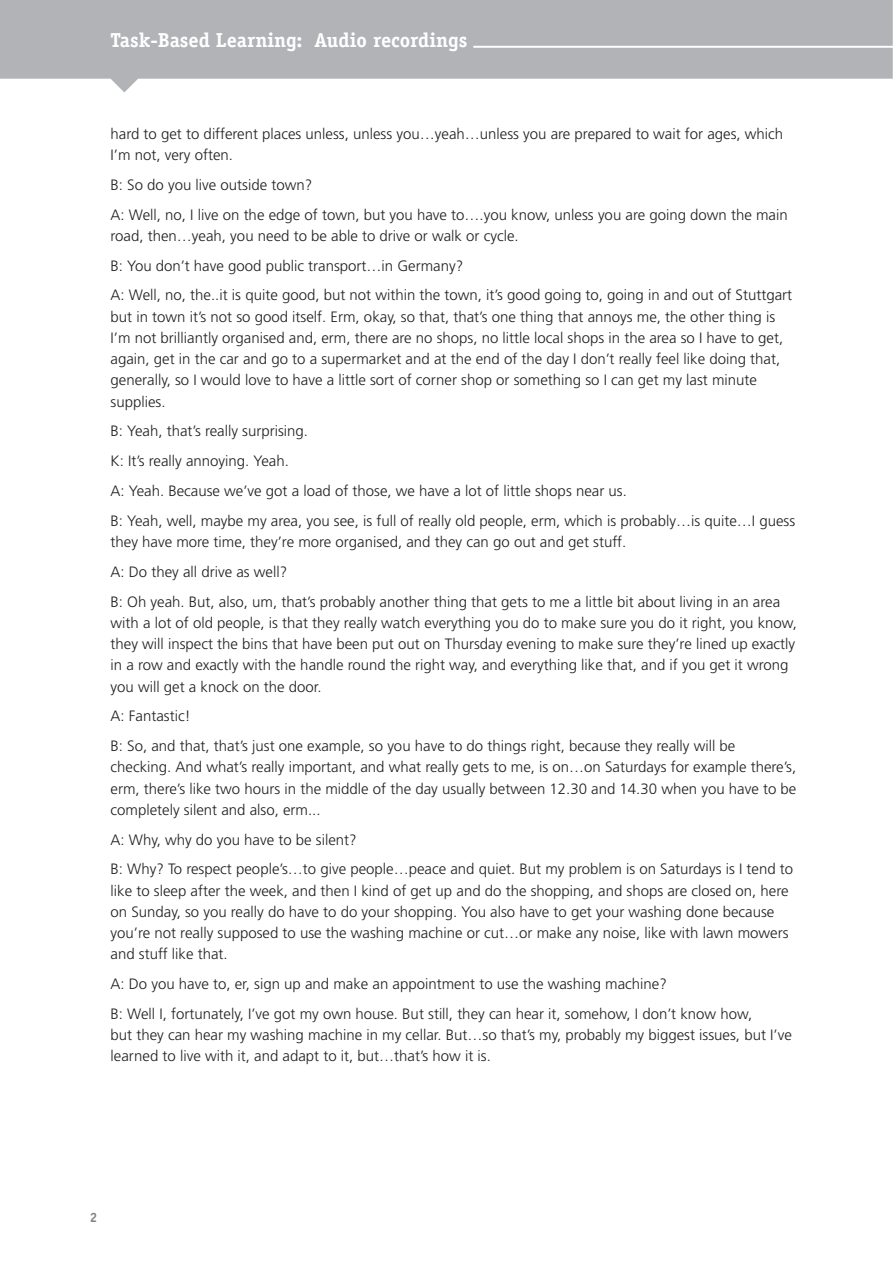
<style>
.page{position:relative;width:893px;height:1263px;background:#fff}
.page>*{position:absolute;margin:0;border:0;box-sizing:border-box;transform-origin:0 0}
.t1{font:700 20.25px "Officina Serif Std";color:#fff}
.t2{font:300 15px/21.3px "Frutiger LT Std";color:#231f20}
.t3{font:700 13.5px "Officina Sans Std";color:#808285}
</style>
<div class="page">
<div style="left:0;top:0;width:893px;height:79px;background:#b2b3b7"></div>
<hr style="left:473px;top:46px;width:420px;height:2px;background:#fff">
<svg style="left:111px;top:65px;width:27px;height:27px"></svg>
<h1 class="t1" style="left:111px;top:27px;width:358px">Task-Based Learning: Audio recordings</h1>
<p class="t2" style="left:111px;top:123px;width:674px">hard to get to different places unless, unless you…yeah…unless you are prepared to wait for ages, which<br>I’m not, very often.</p>
<p class="t2" style="left:111px;top:170px;width:679px;line-height:29.7px">B: So do you live outside town?<br>A: Well, no, I live on the edge of town, but you have to….you know, unless you are going down the main</p>
<p class="t2" style="left:111px;top:221px;width:683px;line-height:29.7px">road, then…yeah, you need to be able to drive or walk or cycle.<br>B: You don’t have good public transport…in Germany?<br>A: Well, no, the..it is quite good, but not within the town, it’s good going to, going in and out of Stuttgart</p>
<p class="t2" style="left:111px;top:306px;width:674px">but in town it’s not so good itself. Erm, okay, so that, that’s one thing that annoys me, the other thing is I’m not brilliantly organised and, erm, there are no shops, no little local shops in the area so I have to get, again, get in the car and go to a supermarket and at the end of the day I don’t really feel like doing that, generally, so I would love to have a little sort of corner shop or something so I can get my last minute supplies.</p>
<p class="t2" style="left:111px;top:417px;width:686px;line-height:29.7px">B: Yeah, that’s really surprising.<br>K: It’s really annoying. Yeah.<br>A: Yeah. Because we’ve got a load of those, we have a lot of little shops near us.<br>B: Yeah, well, maybe my area, you see, is full of really old people, erm, which is probably…is quite…I guess</p>
<p class="t2" style="left:111px;top:527px;width:671px;line-height:29.7px">they have more time, they’re more organised, and they can go out and get stuff.<br>A: Do they all drive as well?<br>B: Oh yeah. But, also, um, that’s probably another thing that gets to me a little bit about living in an area</p>
<p class="t2" style="left:111px;top:612px;width:688px">with a lot of old people, is that they really watch everything you do to make sure you do it right, you know, they will inspect the bins that have been put out on Thursday evening to make sure they’re lined up exactly in a row and exactly with the handle round the right way, and everything like that, and if you get it wrong you will get a knock on the door.</p>
<p class="t2" style="left:111px;top:701px;width:626px;line-height:29.7px">A: Fantastic!<br>B: So, and that, that’s just one example, so you have to do things right, because they really will be</p>
<p class="t2" style="left:111px;top:757px;width:687px;text-align:justify">checking. And what’s really important, and what really gets to me, is on…on Saturdays for example there’s, erm, there’s like two hours in the middle of the day usually between 12.30 and 14.30 when you have to be completely silent and also, erm...</p>
<p class="t2" style="left:111px;top:825px;width:684px;line-height:29.7px">A: Why, why do you have to be silent?<br>B: Why? To respect people’s…to give people…peace and quiet. But my problem is on Saturdays is I tend to</p>
<p class="t2" style="left:111px;top:880px;width:680px">like to sleep after the week, and then I kind of get up and do the shopping, and shops are closed on, here on Sunday, so you really do have to do your shopping. You also have to get your washing done because you’re not really supposed to use the washing machine or cut…or make any noise, like with lawn mowers and stuff like that.</p>
<p class="t2" style="left:111px;top:969px;width:643px;line-height:29.7px">A: Do you have to, er, sign up and make an appointment to use the washing machine?<br>B: Well I, fortunately, I’ve got my own house. But still, they can hear it, somehow, I don’t know how,</p>
<p class="t2" style="left:111px;top:1024px;width:683px">but they can hear my washing machine in my cellar. But…so that’s my, probably my biggest issues, but I’ve learned to live with it, and adapt to it, but…that’s how it is.</p>
<p class="t3" style="left:90px;top:1209px;width:9px">2</p>
</div>
